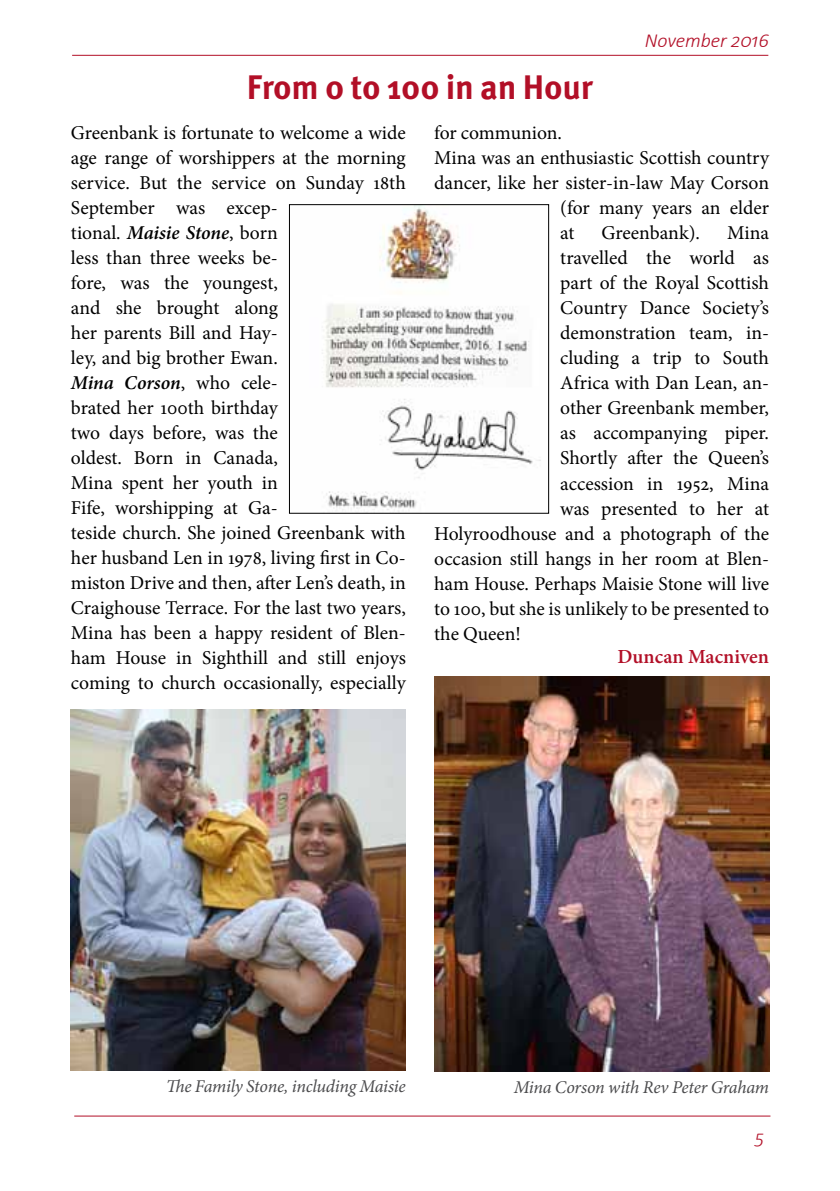
<style>
.page{position:relative;width:840px;height:1191px;background:#fff}
.page>*{position:absolute;margin:0;border:0;box-sizing:border-box;transform-origin:0 0}
.t1{font:700 34px "Meta Pro";letter-spacing:-.005em;color:#b20f27}
.t2{font:600 20px "Minion Pro";color:#b20f27}
.t3{font:italic 300 20px "Calibri";letter-spacing:-.005em;color:#b20f27}
.t4{font:19.6px/25px "Minion Pro";letter-spacing:-.005em;color:#000}
.t5{font:italic 18px "Minion Pro";letter-spacing:-.015em;color:#4b4b4d}
.s1{font-weight:600;font-style:italic}
</style>
<div class="page">
<hr style="left:74px;top:1115px;width:696px;height:1px;background:#b20f27">
<hr style="left:72px;top:55px;width:695px;height:1px;background:#b20f27">
<img style="left:71px;top:709px;width:334px;height:361px">
<img style="left:434px;top:677px;width:334px;height:395px">
<img style="left:322px;top:206px;width:219px;height:305px">
<div style="left:289px;top:204px;width:259px;height:309px;border:1px solid #000"></div>
<p class="t3" style="left:644px;top:28px;width:125px">November 2016</p>
<h1 class="t1" style="left:247px;top:66px;width:347px">From 0 to 100 in an Hour</h1>
<p class="t4" style="left:71px;top:120px;width:336px">Greenbank is fortunate to welcome a wide age range of worshippers at the morning service. But the service on Sunday 18th<br>September was excep-<br>tional. <span class="s1">Maisie Stone</span>, born<br>less than three weeks be-<br>fore, was the youngest,<br>and she brought along<br>her parents Bill and Hay-<br>ley, and big brother Ewan.<br><span class="s1">Mina Corson</span>, who cele-<br>brated her 100th birthday<br>two days before, was the<br>oldest. Born in Canada,<br>Mina spent her youth in<br>Fife, worshipping at Ga-<br>teside church. She joined Greenbank with her husband Len in 1978, living first in Co&shy;miston Drive and then, after Len’s death, in<br>Craighouse Terrace. For the last two years,<br>Mina has been a happy resident of Blen&shy;ham House in Sighthill and still enjoys coming to church occasionally, especially</p>
<p class="t4" style="left:434px;top:121px;width:129px">for communion.</p>
<p class="t4" style="left:434px;top:146px;width:336px">Mina was an enthusiastic Scottish country</p>
<p class="t4" style="left:434px;top:171px;width:336px">dancer, like her sister-in-law May Corson</p>
<p class="t4" style="left:560px;top:196px;width:210px">(for many years an elder</p>
<p class="t4" style="left:560px;top:221px;width:16px">at</p>
<p class="t4" style="left:601px;top:221px;width:100px">Greenbank).</p>
<p class="t4" style="left:726px;top:221px;width:43px">Mina</p>
<p class="t4" style="left:560px;top:246px;width:210px">travelled the world as</p>
<p class="t4" style="left:560px;top:271px;width:210px">part of the Royal Scottish</p>
<p class="t4" style="left:560px;top:296px;width:210px">Country Dance Society’s</p>
<p class="t4" style="left:560px;top:321px;width:205px">demonstration team, in---</p>
<p class="t4" style="left:560px;top:346px;width:210px">cluding a trip to South</p>
<p class="t4" style="left:560px;top:371px;width:210px">Africa with Dan Lean, an-</p>
<p class="t4" style="left:560px;top:396px;width:210px">other Greenbank member,</p>
<p class="t4" style="left:560px;top:421px;width:210px">as accompanying piper.</p>
<p class="t4" style="left:560px;top:446px;width:210px">Shortly after the Queen’s</p>
<p class="t4" style="left:560px;top:471px;width:210px">accession in 1952, Mina</p>
<p class="t4" style="left:560px;top:496px;width:210px">was presented to her at</p>
<p class="t4" style="left:434px;top:521px;width:336px">Holyroodhouse and a photograph of the</p>
<p class="t4" style="left:434px;top:546px;width:336px">occasion still hangs in her room at Blen-</p>
<p class="t4" style="left:434px;top:571px;width:336px">ham House. Perhaps Maisie Stone will live</p>
<p class="t4" style="left:434px;top:596px;width:336px">to 100, but she is unlikely to be presented to</p>
<p class="t4" style="left:434px;top:621px;width:88px">the Queen!</p>
<p class="t2" style="left:617px;top:643px;width:153px">Duncan Macniven</p>
<p class="t5" style="left:166px;top:1074px;width:241px">The Family Stone, including Maisie</p>
<p class="t5" style="left:513px;top:1074px;width:257px">Mina Corson with Rev Peter Graham</p>
<p class="t3" style="left:754px;top:1124px;width:11px">5</p>
</div>
